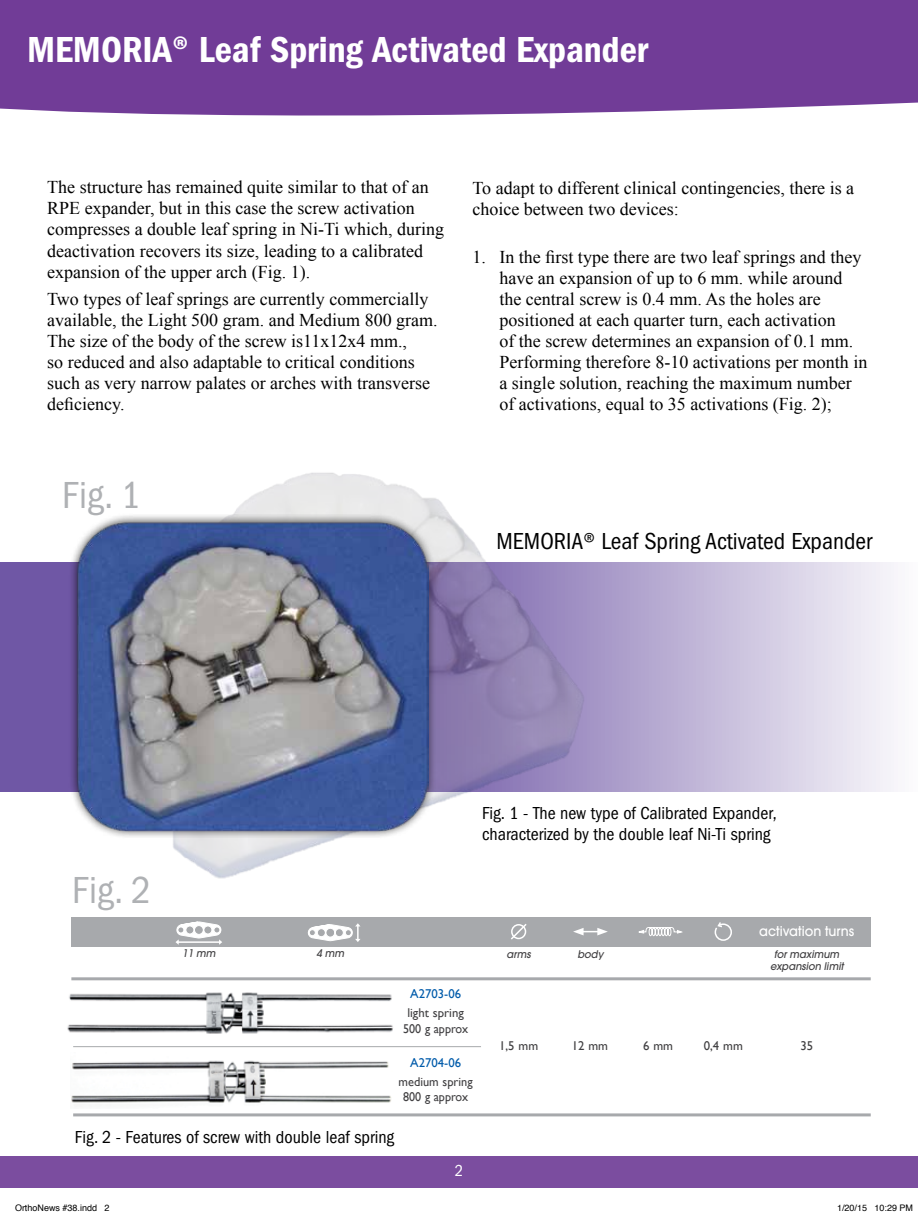
<style>
.page{position:relative;width:918px;height:1215px;background:#fff}
.page>*{position:absolute;margin:0;border:0;box-sizing:border-box;transform-origin:0 0}
.t1{font:condensed 39px "Franklin Gothic";letter-spacing:.01em;color:#afb1b4}
.t2{font:600 condensed 37.5px "Franklin Gothic";color:#fff}
.t3{font:condensed 24px "Franklin Gothic";color:#000}
.t4{font:18px/21px "Times New Roman";color:#000}
.t5{font:condensed 18px/21px "Franklin Gothic";color:#000}
.t6{font:condensed 16.5px "Franklin Gothic";color:#fff}
.t7{font:500 13.5px "Avant Garde";color:#fff;scale:.95 1}
.t8{font:12.75px/15.3px "Gill Sans";color:#414042;text-align:center}
.t9{font:12.75px "Gill Sans";color:#005baa}
.t10{font:italic 500 10.5px/12.6px "Avant Garde";color:#414042;text-align:center;scale:.95 1}
.t11{font:9px "Helvetica";color:#000}
.s1{font-family:"Myriad Pro";font-weight:700;font-stretch:normal}
</style>
<div class="page">
<div style="left:0;top:1156px;width:918px;height:32px;background:#7b4d9f"></div>
<div style="left:0;top:0;width:918px;height:116px;background:#713c97"></div>
<svg style="left:0;top:562px;width:894px;height:230px;background:#bdb2d6"></svg>
<img style="left:173px;top:472px;width:453px;height:407px">
<div style="left:68px;top:513px;width:368px;height:326px;background:#000;opacity:.75"></div>
<img style="left:76px;top:522px;width:353px;height:310px">
<img style="left:71px;top:1060px;width:320px;height:43px">
<img style="left:67px;top:992px;width:326px;height:42px">
<hr style="left:73px;top:1046px;width:408px;height:1px;background:#a7a9ac">
<hr style="left:73px;top:1113px;width:798px;height:3px;background:#a7a9ac">
<hr style="left:71px;top:977px;width:800px;height:3px;background:#a7a9ac">
<div style="left:71px;top:917px;width:800px;height:29px;background:#a7a9ac"></div>
<svg style="left:573px;top:928px;width:35px;height:7px"></svg>
<svg style="left:511px;top:924px;width:16px;height:16px"></svg>
<svg style="left:638px;top:927px;width:45px;height:9px"></svg>
<svg style="left:714px;top:922px;width:18px;height:19px"></svg>
<svg style="left:176px;top:921px;width:46px;height:24px"></svg>
<svg style="left:308px;top:923px;width:53px;height:19px"></svg>
<h2 class="t2" style="left:27px;top:28px;width:623px">MEMORIA<span class="s1">®</span> Leaf Spring Activated Expander</h2>
<p class="t4" style="left:47px;top:177px;width:398px">The structure has remained quite similar to that of an RPE expander, but in this case the screw activation compresses a double leaf spring in Ni-Ti which, during deactivation recovers its size, leading to a calibrated expansion of the upper arch (Fig. 1).</p>
<p class="t4" style="left:47px;top:288px;width:392px">Two types of leaf springs are currently commercially available, the Light 500 gram. and Medium 800 gram.<br>The size of the body of the screw is11x12x4 mm.,<br>so reduced and also adaptable to critical conditions such as very narrow palates or arches with transverse deficiency.</p>
<h1 class="t1" style="left:62px;top:473px;width:81px">Fig. 1</h1>
<p class="t4" style="left:472px;top:177px;width:383px">To adapt to different clinical contingencies, there is a choice between two devices:</p>
<p class="t4" style="left:500px;top:246px;width:369px;text-indent:-27px">1. In the first type there are two leaf springs and they have an expansion of up to 6 mm. while around the central screw is 0.4 mm. As the holes are positioned at each quarter turn, each activation<br>of the screw determines an expansion of 0.1 mm.<br>Performing therefore 8-10 activations per month in a single solution, reaching the maximum number of activations, equal to 35 activations (Fig. 2);</p>
<h3 class="t3" style="left:497px;top:527px;width:377px">MEMORIA® Leaf Spring Activated Expander</h3>
<h1 class="t1" style="left:72px;top:868px;width:81px">Fig. 2</h1>
<p class="t10" style="left:182px;top:946px;width:36px">11 mm</p>
<p class="t10" style="left:317px;top:946px;width:31px">4 mm</p>
<p class="t5" style="left:482px;top:803px;width:296px">Fig. 1 - The new type of Calibrated Expander, characterized by the double leaf Ni-Ti spring</p>
<p class="t7" style="left:759px;top:922px;width:102px">activation turns</p>
<p class="t10" style="left:507px;top:947px;width:27px">arms</p>
<p class="t10" style="left:577px;top:947px;width:29px">body</p>
<p class="t10" style="left:770px;top:947px;width:79px">for maximum expansion limit</p>
<p class="t9" style="left:410px;top:986px;width:52px">A2703-06</p>
<p class="t8" style="left:403px;top:1005px;width:66px">light spring<br>500 g approx</p>
<p class="t9" style="left:410px;top:1055px;width:52px">A2704-06</p>
<p class="t8" style="left:399px;top:1074px;width:75px">medium spring<br>800 g approx</p>
<p class="t5" style="left:75px;top:1127px;width:321px">Fig. 2 - Features of screw with double leaf spring</p>
<p class="t6" style="left:455px;top:1162px;width:10px">2</p>
<p class="t8" style="left:499px;top:1038px;width:41px">1,5 mm</p>
<p class="t8" style="left:572px;top:1038px;width:38px">12 mm</p>
<p class="t8" style="left:643px;top:1038px;width:31px">6 mm</p>
<p class="t8" style="left:704px;top:1038px;width:41px">0,4 mm</p>
<p class="t8" style="left:800px;top:1038px;width:14px">35</p>
<p class="t11" style="left:15px;top:1200px;width:96px">OrthoNews #38.indd 2</p>
<p class="t11" style="left:837px;top:1200px;width:78px">1/20/15 10:29 PM</p>
</div>
